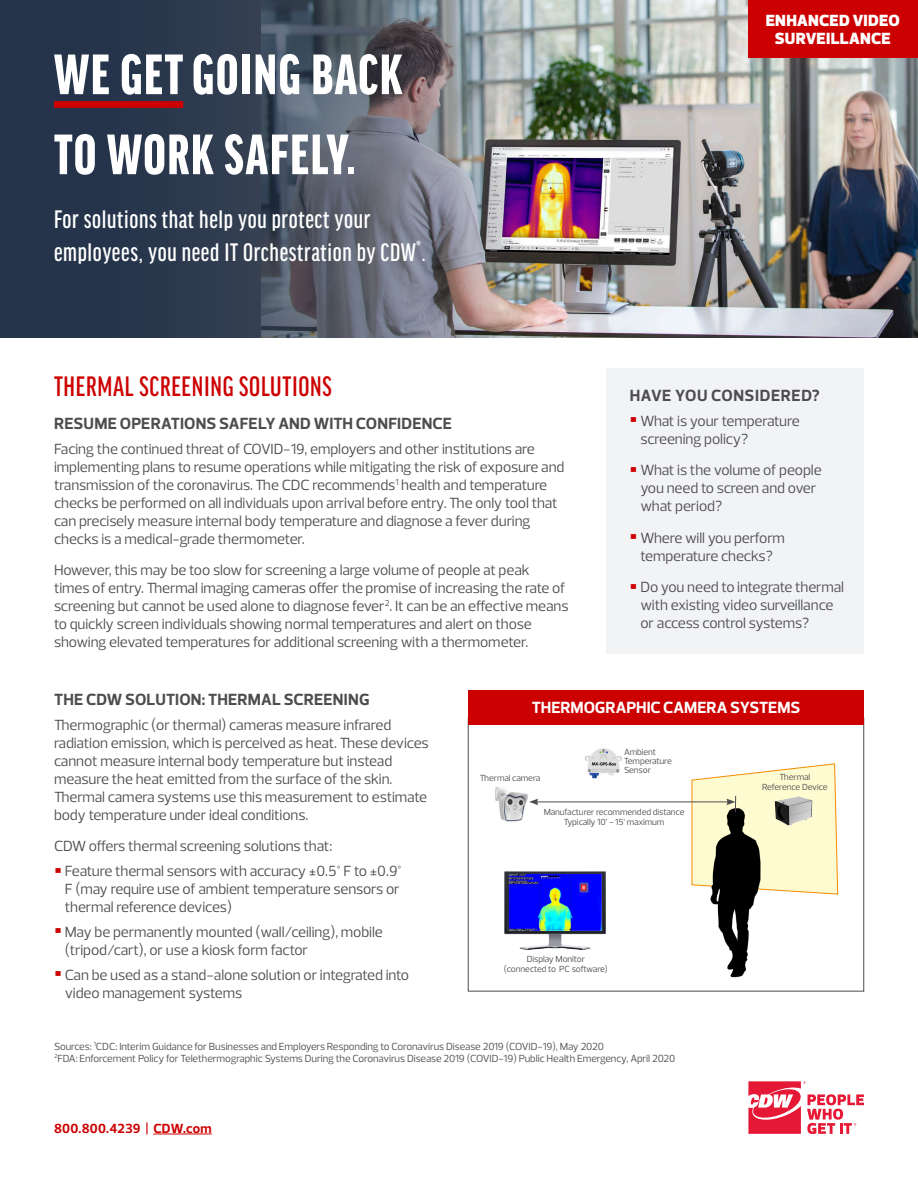
<style>
.page{position:relative;width:918px;height:1188px;background:#fff}
.page>*{position:absolute;margin:0;border:0;box-sizing:border-box;transform-origin:0 0}
.WE_GET__headline__1{font:900 extra-condensed 60.45px/80.1px "Good Headline Pro";letter-spacing:.03em;color:#fff}
.Sub_1__WE_GET{font:500 extra-condensed 30px "Good Headline Pro";letter-spacing:.025em;color:#c00}
.WE_GET__subhead__2{font:500 extra-condensed 27px/33px "Good Headline Pro";letter-spacing:.025em;color:#fff}
.Para_2{font:700 16.5px "Prelo";letter-spacing:.01em;color:#4d4d4f}
.Para_3{font:700 16.5px "Prelo";letter-spacing:-.005em;color:#fff}
.Para_3-2{font:900 16.5px/18px "Prelo";letter-spacing:.015em;color:#fff;text-align:center}
.Para_2-2{font:700 16.5px "Prelo";letter-spacing:.035em;color:#4d4d4f}
.Body_1{font:15px/18px "Prelo";letter-spacing:-.005em;color:#4d4d4f}
.t1{font:700 13.5px "Prelo";letter-spacing:.015em;color:#c00}
.Body_1-2{font:10.5px/12px "Prelo";letter-spacing:-.01em;color:#4d4d4f}
.Body_1-3{font:9px/9px "Prelo";letter-spacing:-.01em;color:#4d4d4f;text-align:center}
.s1{font-weight:900;font-size:30px;color:#c00}
</style>
<div class="page">
<img style="left:524px;top:0;width:394px;height:338px">
<svg style="left:0;top:0;width:524px;height:338px;background:#4c5465"></svg>
<div style="left:54px;top:101px;width:129px;height:7px;background:#c00"></div>
<div style="left:606px;top:369px;width:258px;height:285px;background:#f2f3f4"></div>
<hr style="left:153px;top:1134px;width:59px;height:1px;background:#c00">
<svg style="left:748px;top:1081px;width:116px;height:53px"></svg>
<div style="left:748px;top:0;width:170px;height:57px;background:#c00"></div>
<img style="left:504px;top:871px;width:102px;height:79px">
<img style="left:508px;top:873px;width:95px;height:58px">
<img style="left:577px;top:881px;width:13px;height:14px">
<svg style="left:582px;top:885px;width:4px;height:5px"></svg>
<img style="left:710px;top:895px;width:46px;height:83px">
<img style="left:495px;top:787px;width:33px;height:35px">
<img style="left:584px;top:748px;width:38px;height:31px">
<hr style="left:536px;top:802px;width:193px;height:1px;background:#4d4d4f">
<svg style="left:529px;top:799px;width:9px;height:6px"></svg>
<svg style="left:691px;top:763px;width:148px;height:132px;background:#d0caaa"></svg>
<div style="left:468px;top:690px;width:396px;height:35px;background:#c00"></div>
<p class="WE_GET__headline__1" style="left:54px;top:35px;width:350px">WE GET GOING BACK<br>TO WORK SAFELY.</p>
<p class="WE_GET__subhead__2" style="left:54px;top:203px;width:373px">For solutions that help you protect your employees, you need IT Orchestration by CDW<sup>®</sup>.</p>
<p class="Sub_1__WE_GET" style="left:54px;top:372px;width:279px">THERMAL SCREENING SOLUTIONS</p>
<p class="Para_2" style="left:54px;top:413px;width:400px">RESUME OPERATIONS SAFELY AND WITH CONFIDENCE</p>
<p class="Body_1" style="left:54px;top:440px;width:512px">Facing the continued threat of COVID-19, employers and other institutions are implementing plans to resume operations while mitigating the risk of exposure and transmission of the coronavirus. The CDC recommends<sup>1</sup> health and temperature checks be performed on all individuals upon arrival before entry. The only tool that can precisely measure internal body temperature and diagnose a fever during checks is a medical-grade thermometer.</p>
<p class="Body_1" style="left:54px;top:561px;width:516px">However, this may be too slow for screening a large volume of people at peak times of entry. Thermal imaging cameras offer the promise of increasing the rate of screening but cannot be used alone to diagnose fever<sup>2</sup>. It can be an effective means to quickly screen individuals showing normal temperatures and alert on those showing elevated temperatures for additional screening with a thermometer.</p>
<p class="Para_3-2" style="left:766px;top:12px;width:136px">ENHANCED VIDEO<br>SURVEILLANCE</p>
<p class="Para_2-2" style="left:630px;top:386px;width:192px">HAVE YOU CONSIDERED?</p>
<p class="Body_1" style="left:640px;top:412px;width:161px;text-indent:-11px"><span class="s1">•</span> What is your temperature screening policy?</p>
<p class="Body_1" style="left:640px;top:461px;width:183px;text-indent:-11px"><span class="s1">•</span> What is the volume of people you need to screen and over what period?</p>
<p class="Body_1" style="left:630px;top:529px;width:157px;text-align:center"><span class="s1">•</span> Where will you perform temperature checks?</p>
<p class="Body_1" style="left:640px;top:578px;width:205px;text-indent:-11px"><span class="s1">•</span> Do you need to integrate thermal with existing video surveillance or access control systems?</p>
<p class="Para_2" style="left:54px;top:689px;width:317px">THE CDW SOLUTION: THERMAL SCREENING</p>
<p class="Body_1" style="left:54px;top:716px;width:376px">Thermographic (or thermal) cameras measure infrared radiation emission, which is perceived as heat. These devices cannot measure internal body temperature but instead measure the heat emitted from the surface of the skin.<br>Thermal camera systems use this measurement to estimate body temperature under ideal conditions.</p>
<p class="Body_1" style="left:54px;top:837px;width:280px">CDW offers thermal screening solutions that:</p>
<p class="Body_1" style="left:65px;top:862px;width:338px;text-align:justify;text-indent:-11px"><span class="s1">•</span> Feature thermal sensors with accuracy ±0.5° F to ±0.9° F (may require use of ambient temperature sensors or thermal reference devices)</p>
<p class="Body_1" style="left:65px;top:923px;width:320px;text-indent:-11px"><span class="s1">•</span> May be permanently mounted (wall/ceiling), mobile (tripod/cart), or use a kiosk form factor</p>
<p class="Body_1" style="left:65px;top:966px;width:346px;text-indent:-11px"><span class="s1">•</span> Can be used as a stand-alone solution or integrated into video management systems</p>
<p class="Para_3" style="left:532px;top:698px;width:270px">THERMOGRAPHIC CAMERA SYSTEMS</p>
<p class="Body_1-3" style="left:624px;top:748px;width:49px;text-align:left">Ambient<br>Temperature<br>Sensor</p>
<p class="Body_1-3" style="left:544px;top:807px;width:142px">Manufacturer recommended distance</p>
<p class="Body_1-3" style="left:564px;top:818px;width:102px">Typically 10’ - 15’ maximum</p>
<p class="Body_1-3" style="left:480px;top:773px;width:62px">Thermal camera</p>
<p class="Body_1-3" style="left:527px;top:954px;width:60px">Display Monitor</p>
<p class="Body_1-3" style="left:504px;top:965px;width:105px">(connected to PC software)</p>
<p class="Body_1-3" style="left:762px;top:772px;width:67px;line-height:10.5px">Thermal<br>Reference Device</p>
<p class="Body_1-2" style="left:54px;top:1040px;width:623px">Sources: <sup>1</sup>CDC: Interim Guidance for Businesses and Employers Responding to Coronavirus Disease 2019 (COVID-19), May 2020<br><sup>2</sup>FDA: Enforcement Policy for Telethermographic Systems During the Coronavirus Disease 2019 (COVID-19) Public Health Emergency, April 2020</p>
<p class="t1" style="left:54px;top:1120px;width:159px">800.800.4239 | CDW.com</p>
</div>
